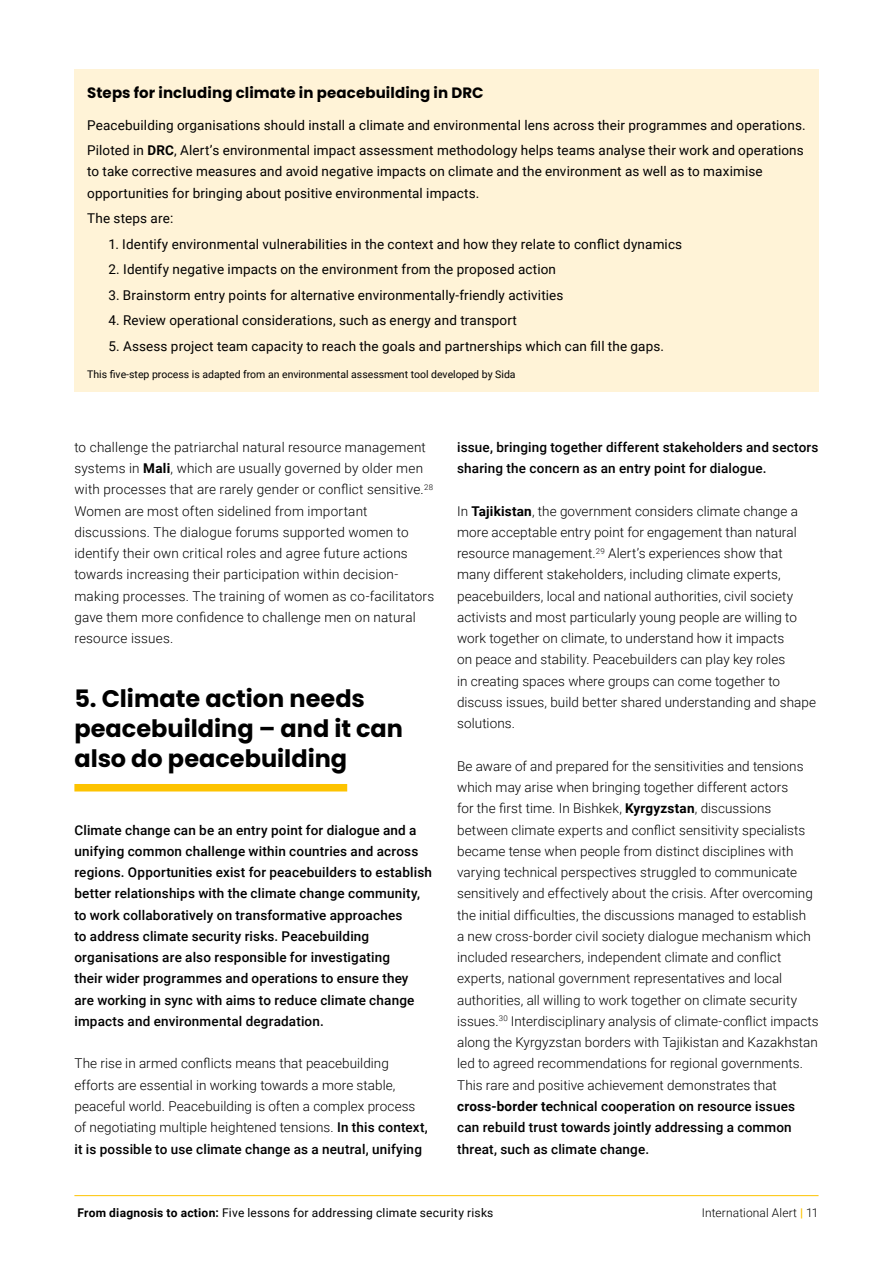
<style>
.page{position:relative;width:893px;height:1263px;background:#fff}
.page>*{position:absolute;margin:0;border:0;box-sizing:border-box;transform-origin:0 0}
.t1{font:700 24px/30px "Poppins";color:#000}
.t2{font:700 15px "Poppins";letter-spacing:.01em;color:#000}
.t3{font:300 13.5px/21.3px "Roboto";letter-spacing:.005em;color:#000}
.t4{font:13.5px/25.5px "Roboto";letter-spacing:.01em;color:#000}
.t5{font:500 13.5px/21.3px "Roboto";letter-spacing:.015em;color:#000}
.t6{font:12px "Roboto";letter-spacing:.02em;color:#000}
.t7{font:300 12px "Roboto";letter-spacing:.01em;color:#000}
.t8{font:10.5px "Roboto";color:#000}
.s1{font-weight:700}
.s2{font-weight:500}
.s3{font-weight:700;color:#fdc300}
</style>
<div class="page">
<hr style="left:74px;top:1195px;width:745px;height:1px;background:#fdc300">
<div style="left:74px;top:784px;width:273px;height:7px;background:#fdc300"></div>
<div style="left:74px;top:69px;width:745px;height:322px;background:#fff3d7"></div>
<p class="t2" style="left:87px;top:84px;width:398px">Steps for including climate in peacebuilding in DRC</p>
<p class="t4" style="left:87px;top:111px;width:720px">Peacebuilding organisations should install a climate and environmental lens across their programmes and operations.<br>Piloted in <span class="s1">DRC</span>, Alert’s environmental impact assessment methodology helps teams analyse their work and operations</p>
<p class="t4" style="left:87px;top:160px;width:677px;line-height:21.3px">to take corrective measures and avoid negative impacts on climate and the environment as well as to maximise opportunities for bringing about positive environmental impacts.</p>
<p class="t4" style="left:87px;top:205px;width:88px">The steps are:</p>
<p class="t4" style="left:108px;top:231px;width:575px">1. Identify environmental vulnerabilities in the context and how they relate to conflict dynamics</p>
<p class="t4" style="left:108px;top:256px;width:449px">2. Identify negative impacts on the environment from the proposed action</p>
<p class="t4" style="left:108px;top:282px;width:456px">3. Brainstorm entry points for alternative environmentally-friendly activities</p>
<p class="t4" style="left:108px;top:307px;width:410px">4. Review operational considerations, such as energy and transport</p>
<p class="t4" style="left:108px;top:333px;width:557px">5. Assess project team capacity to reach the goals and partnerships which can fill the gaps.</p>
<p class="t8" style="left:87px;top:367px;width:430px">This five-step process is adapted from an environmental assessment tool developed by Sida</p>
<p class="t3" style="left:74px;top:436px;width:361px">to challenge the patriarchal natural resource management systems in <span class="s1">Mali</span>, which are usually governed by older men with processes that are rarely gender or conflict sensitive.<sup>28<br></sup>Women are most often sidelined from important discussions. The dialogue forums supported women to identify their own critical roles and agree future actions towards increasing their participation within decision&shy;making processes. The training of women as co-facilitators gave them more confidence to challenge men on natural resource issues.</p>
<h1 class="t1" style="left:74px;top:684px;width:330px">5. Climate action needs peacebuilding – and it can also do peacebuilding</h1>
<p class="t5" style="left:74px;top:818px;width:359px">Climate change can be an entry point for dialogue and a unifying common challenge within countries and across regions. Opportunities exist for peacebuilders to establish better relationships with the climate change community, to work collaboratively on transformative approaches<br>to address climate security risks. Peacebuilding organisations are also responsible for investigating<br>their wider programmes and operations to ensure they<br>are working in sync with aims to reduce climate change impacts and environmental degradation.</p>
<p class="t3" style="left:74px;top:1052px;width:355px">The rise in armed conflicts means that peacebuilding efforts are essential in working towards a more stable, peaceful world. Peacebuilding is often a complex process of negotiating multiple heightened tensions. <span class="s2">In this context, it is possible to use climate change as a neutral, unifying</span></p>
<p class="t5" style="left:457px;top:436px;width:363px">issue, bringing together different stakeholders and sectors sharing the concern as an entry point for dialogue.</p>
<p class="t3" style="left:457px;top:500px;width:360px">In <span class="s1">Tajikistan</span>, the government considers climate change a more acceptable entry point for engagement than natural resource management.<sup>29</sup> Alert’s experiences show that many different stakeholders, including climate experts, peacebuilders, local and national authorities, civil society activists and most particularly young people are willing to work together on climate, to understand how it impacts<br>on peace and stability. Peacebuilders can play key roles<br>in creating spaces where groups can come together to discuss issues, build better shared understanding and shape solutions.</p>
<p class="t3" style="left:457px;top:755px;width:363px">Be aware of and prepared for the sensitivities and tensions which may arise when bringing together different actors<br>for the first time. In Bishkek, <span class="s1">Kyrgyzstan</span>, discussions between climate experts and conflict sensitivity specialists became tense when people from distinct disciplines with varying technical perspectives struggled to communicate sensitively and effectively about the crisis. After overcoming the initial difficulties, the discussions managed to establish<br>a new cross-border civil society dialogue mechanism which included researchers, independent climate and conflict experts, national government representatives and local authorities, all willing to work together on climate security issues.<sup>30</sup> Interdisciplinary analysis of climate-conflict impacts along the Kyrgyzstan borders with Tajikistan and Kazakhstan led to agreed recommendations for regional governments.<br>This rare and positive achievement demonstrates that <span class="s1">cross-border te</span><span class="s2">chnical cooperation on resource issues can rebuild trust towards jointly addressing a common threat, such as climate change.</span></p>
<p class="t6" style="left:77px;top:1204px;width:417px"><span class="s1">From diagnosis to action:</span> Five lessons for addressing climate security risks</p>
<p class="t7" style="left:702px;top:1204px;width:118px">International Alert <span class="s3">|</span> 11</p>
</div>
